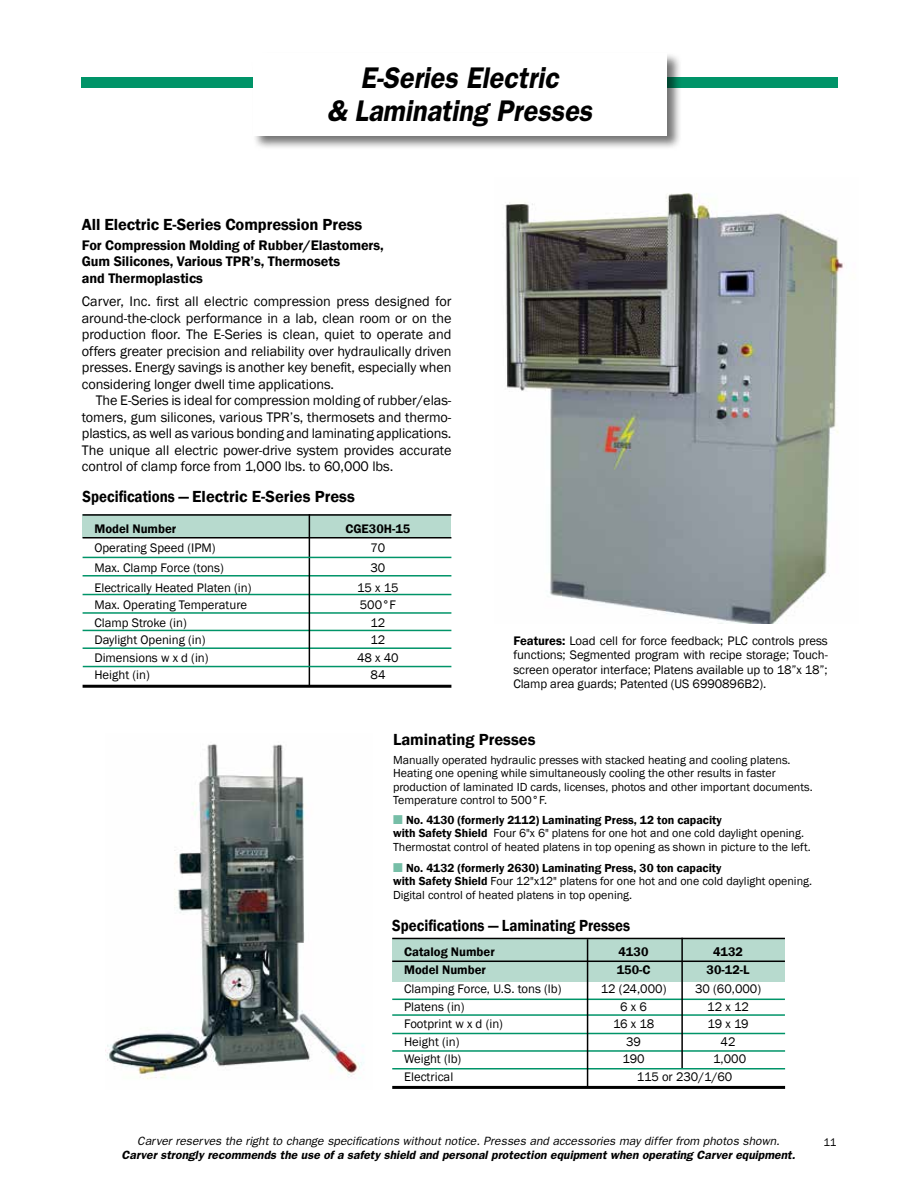
<style>
.page{position:relative;width:918px;height:1188px;background:#fff}
.page>*{position:absolute;margin:0;border:0;box-sizing:border-box;transform-origin:0 0}
.t1{font:italic 600 30px/33px "Franklin Gothic";color:#000;text-align:center;scale:.9 1}
.t2{font:600 16.5px "Franklin Gothic";color:#000;scale:.9 1}
.t3{font:600 16.5px "Franklin Gothic";color:#000}
.t4{font:14.25px/16.5px "Franklin Gothic";letter-spacing:-.005em;color:#000;text-align:justify}
.t5{font:600 14.25px/16.5px "Franklin Gothic";letter-spacing:-.005em;color:#000}
.t6{font:12.75px/14.2px "Franklin Gothic";color:#000;text-align:justify}
.t7{font:600 12.75px "Franklin Gothic";color:#000}
.t8{font:12px/13.5px "Franklin Gothic";color:#000}
.t9{font:italic 12px "Franklin Gothic";color:#000}
.t10{font:italic 600 12px "Franklin Gothic";color:#000}
.t11{font:11.25px "Franklin Gothic";color:#000}
.s1{font-weight:600}
.s2{color:#76bea7}
</style>
<div class="page">
<div style="left:82px;top:77px;width:756px;height:10px;background:#009468"></div>
<div style="left:252px;top:52px;width:430px;height:99px;background:#000;opacity:.55"></div>
<div style="left:253px;top:54px;width:414px;height:82px;background:#fff"></div>
<hr style="left:392px;top:999px;width:393px;height:1px;background:#009468">
<hr style="left:392px;top:1050px;width:393px;height:2px;background:#009468">
<hr style="left:392px;top:1068px;width:393px;height:2px;background:#009468">
<hr style="left:392px;top:1033px;width:393px;height:1px;background:#009468">
<hr style="left:392px;top:1014px;width:393px;height:2px;background:#009468">
<div style="left:392px;top:938px;width:393px;height:44px;background:#b7dace"></div>
<hr style="left:392px;top:938px;width:393px;height:1px;background:#000">
<hr style="left:392px;top:1086px;width:393px;height:3px;background:#000">
<hr style="left:392px;top:961px;width:393px;height:1px;background:#000">
<hr style="left:681px;top:938px;width:2px;height:130px;background:#000">
<hr style="left:587px;top:939px;width:1px;height:148px;background:#000">
<img style="left:107px;top:744px;width:257px;height:335px">
<img style="left:505px;top:193px;width:340px;height:431px">
<hr style="left:83px;top:575px;width:368px;height:2px;background:#009468">
<hr style="left:83px;top:630px;width:368px;height:1px;background:#009468">
<hr style="left:83px;top:647px;width:368px;height:2px;background:#009468">
<hr style="left:83px;top:612px;width:368px;height:2px;background:#009468">
<hr style="left:83px;top:594px;width:368px;height:1px;background:#009468">
<div style="left:83px;top:515px;width:368px;height:23px;background:#b7dace"></div>
<hr style="left:83px;top:514px;width:368px;height:2px;background:#000">
<hr style="left:83px;top:685px;width:368px;height:3px;background:#000">
<hr style="left:83px;top:537px;width:368px;height:1px;background:#000">
<hr style="left:309px;top:514px;width:1px;height:171px;background:#000">
<hr style="left:83px;top:666px;width:368px;height:1px;background:#009468">
<hr style="left:83px;top:557px;width:368px;height:1px;background:#009468">
<h1 class="t1" style="left:327px;top:61px;width:296px">E-Series Electric<br>&amp; Laminating Presses</h1>
<h2 class="t3" style="left:82px;top:214px;width:282px">All Electric E-Series Compression Press</h2>
<p class="t5" style="left:82px;top:237px;width:304px">For Compression Molding of Rubber/Elastomers,<br>Gum Silicones, Various TPR’s, Thermosets<br>and Thermoplastics</p>
<p class="t4" style="left:82px;top:293px;width:371px">Carver, Inc. first all electric compression press designed for around-the-clock performance in a lab, clean room or on the production floor. The E-Series is clean, quiet to operate and offers greater precision and reliability over hydraulically driven presses. Energy savings is another key benefit, especially when considering longer dwell time applications.</p>
<p class="t4" style="left:82px;top:392px;width:371px;text-indent:14px">The E-Series is ideal for compression molding of rubber/elas&shy;tomers, gum silicones, various TPR’s, thermosets and thermo&shy;plastics, as well as various bonding and laminating applications.<br>The unique all electric power-drive system provides accurate control of clamp force from 1,000 lbs. to 60,000 lbs.</p>
<h2 class="t2" style="left:83px;top:486px;width:304px">Specifications — Electric E-Series Press</h2>
<p class="t7" style="left:94px;top:521px;width:83px">Model Number</p>
<p class="t7" style="left:345px;top:521px;width:66px">CGE30H-15</p>
<p class="t6" style="left:94px;top:541px;width:123px">Operating Speed (IPM)</p>
<p class="t6" style="left:370px;top:541px;width:16px">70</p>
<p class="t6" style="left:94px;top:561px;width:131px">Max. Clamp Force (tons)</p>
<p class="t6" style="left:370px;top:561px;width:16px">30</p>
<p class="t6" style="left:94px;top:581px;width:159px">Electrically Heated Platen (in)</p>
<p class="t6" style="left:357px;top:581px;width:43px">15 x 15</p>
<p class="t6" style="left:94px;top:598px;width:154px">Max. Operating Temperature</p>
<p class="t6" style="left:360px;top:598px;width:38px">500°F</p>
<p class="t6" style="left:94px;top:616px;width:94px">Clamp Stroke (in)</p>
<p class="t6" style="left:370px;top:616px;width:16px">12</p>
<p class="t6" style="left:94px;top:633px;width:113px">Daylight Opening (in)</p>
<p class="t6" style="left:370px;top:633px;width:16px">12</p>
<p class="t6" style="left:94px;top:651px;width:116px">Dimensions w x d (in)</p>
<p class="t6" style="left:357px;top:651px;width:43px">48 x 40</p>
<p class="t6" style="left:94px;top:668px;width:57px">Height (in)</p>
<p class="t6" style="left:370px;top:668px;width:17px">84</p>
<p class="t6" style="left:513px;top:634px;width:316px"><span class="s1">Features:</span> Load cell for force feedback; PLC controls press functions; Segmented program with recipe storage; Touch&shy;screen operator interface; Platens available up to 18”x 18”; Clamp area guards; Patented (US 6990896B2).</p>
<h2 class="t3" style="left:393px;top:729px;width:144px">Laminating Presses</h2>
<p class="t8" style="left:393px;top:753px;width:421px">Manually operated hydraulic presses with stacked heating and cooling platens.<br>Heating one opening while simultaneously cooling the other results in faster production of laminated ID cards, licenses, photos and other important documents.<br>Temperature control to 500°F.</p>
<p class="t8" style="left:393px;top:813px;width:419px"><span class="s2">■</span> <span class="s1">No. 4130 (formerly 2112) Laminating Press, 12 ton capacity<br>with Safety Shield</span> Four 6"x 6" platens for one hot and one cold daylight opening.<br>Thermostat control of heated platens in top opening as shown in picture to the left.</p>
<p class="t8" style="left:393px;top:861px;width:420px"><span class="s2">■</span> <span class="s1">No. 4132 (formerly 2630) Laminating Press, 30 ton capacity<br>with Safety Shield</span> Four 12"x12" platens for one hot and one cold daylight opening.<br>Digital control of heated platens in top opening.</p>
<h2 class="t2" style="left:392px;top:915px;width:266px">Specifications — Laminating Presses</h2>
<p class="t7" style="left:404px;top:944px;width:92px">Catalog Number</p>
<p class="t7" style="left:619px;top:944px;width:31px">4130</p>
<p class="t7" style="left:713px;top:944px;width:31px">4132</p>
<p class="t7" style="left:404px;top:962px;width:83px">Model Number</p>
<p class="t7" style="left:617px;top:962px;width:35px">150-C</p>
<p class="t7" style="left:707px;top:962px;width:45px">30-12-L</p>
<p class="t6" style="left:404px;top:982px;width:159px">Clamping Force, U.S. tons (lb)</p>
<p class="t6" style="left:601px;top:982px;width:67px">12 (24,000)</p>
<p class="t6" style="left:695px;top:982px;width:68px">30 (60,000)</p>
<p class="t6" style="left:404px;top:1000px;width:62px">Platens (in)</p>
<p class="t6" style="left:620px;top:1000px;width:28px">6 x 6</p>
<p class="t6" style="left:707px;top:1000px;width:43px">12 x 12</p>
<p class="t6" style="left:404px;top:1017px;width:100px">Footprint w x d (in)</p>
<p class="t6" style="left:613px;top:1017px;width:43px">16 x 18</p>
<p class="t6" style="left:707px;top:1017px;width:43px">19 x 19</p>
<p class="t6" style="left:404px;top:1035px;width:57px">Height (in)</p>
<p class="t6" style="left:626px;top:1035px;width:16px">39</p>
<p class="t6" style="left:721px;top:1035px;width:16px">42</p>
<p class="t6" style="left:404px;top:1052px;width:59px">Weight (lb)</p>
<p class="t6" style="left:623px;top:1052px;width:24px">190</p>
<p class="t6" style="left:713px;top:1052px;width:34px">1,000</p>
<p class="t6" style="left:404px;top:1070px;width:51px">Electrical</p>
<p class="t6" style="left:637px;top:1070px;width:97px">115 or 230/1/60</p>
<p class="t9" style="left:137px;top:1135px;width:644px">Carver reserves the right to change specifications without notice. Presses and accessories may differ from photos shown.</p>
<p class="t10" style="left:122px;top:1148px;width:675px">Carver strongly recommends the use of a safety shield and personal protection equipment when operating Carver equipment.</p>
<p class="t11" style="left:824px;top:1135px;width:14px">11</p>
</div>
